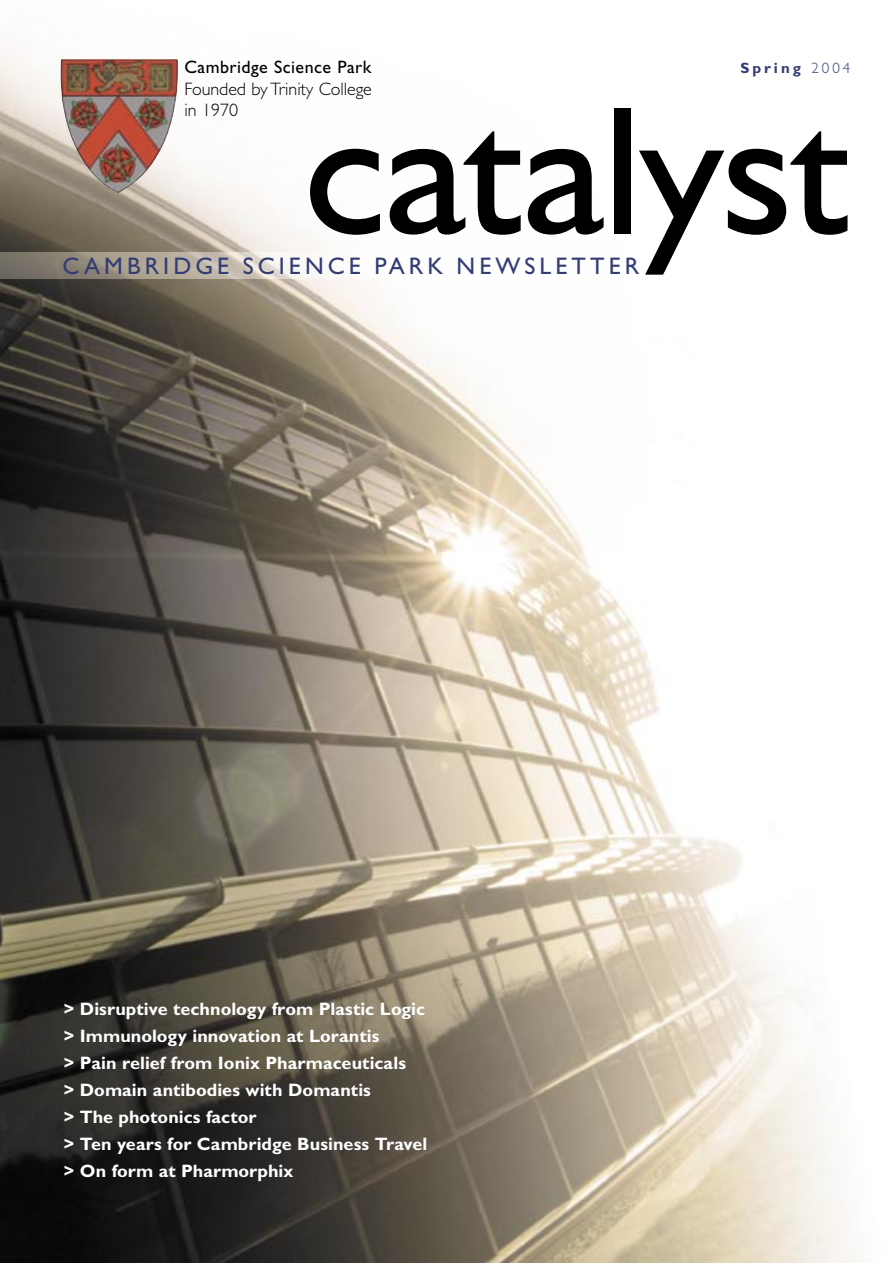
<style>
.page{position:relative;width:893px;height:1263px;background:#fff}
.page>*{position:absolute;margin:0;border:0;box-sizing:border-box;transform-origin:0 0}
.t1{font:183px "Humanist 521 BT";color:#000}
.t2{font:24px "Gill Sans";letter-spacing:.17em;color:#333d74}
.t3{font:700 18px/27px "Gill Sans";letter-spacing:.005em;color:#fff}
.t4{font:300 18px/21.6px "Gill Sans";letter-spacing:-.005em;color:#000}
.t5{font:18px "Gill Sans";letter-spacing:.025em;color:#000}
.t6{font:700 15px "Gill Sans";letter-spacing:.2em;color:#333d74}
.s1{font-weight:300}
</style>
<div class="page">
<img style="left:0;top:51px;width:855px;height:1212px">
<img style="left:60px;top:59px;width:118px;height:134px">
<img style="left:0;top:253px;width:676px;height:25px">
<p class="t5" style="left:184px;top:57px;width:189px">Cambridge Science Park</p>
<p class="t4" style="left:184px;top:78px;width:189px">Founded by Trinity College in 1970</p>
<p class="t6" style="left:740px;top:59px;width:112px">Spring <span class="s1">2004</span></p>
<h1 class="t1" style="left:305px;top:58px;width:547px">catalyst</h1>
<h2 class="t2" style="left:63px;top:252px;width:578px">CAMBRIDGE SCIENCE PARK NEWSLETTER</h2>
<p class="t3" style="left:64px;top:996px;width:365px">&gt; Disruptive technology from Plastic Logic &gt; Immunology innovation at Lorantis<br>&gt; Pain relief from Ionix Pharmaceuticals<br>&gt; Domain antibodies with Domantis<br>&gt; The photonics factor<br>&gt; Ten years for Cambridge Business Travel &gt; On form at Pharmorphix</p>
</div>
